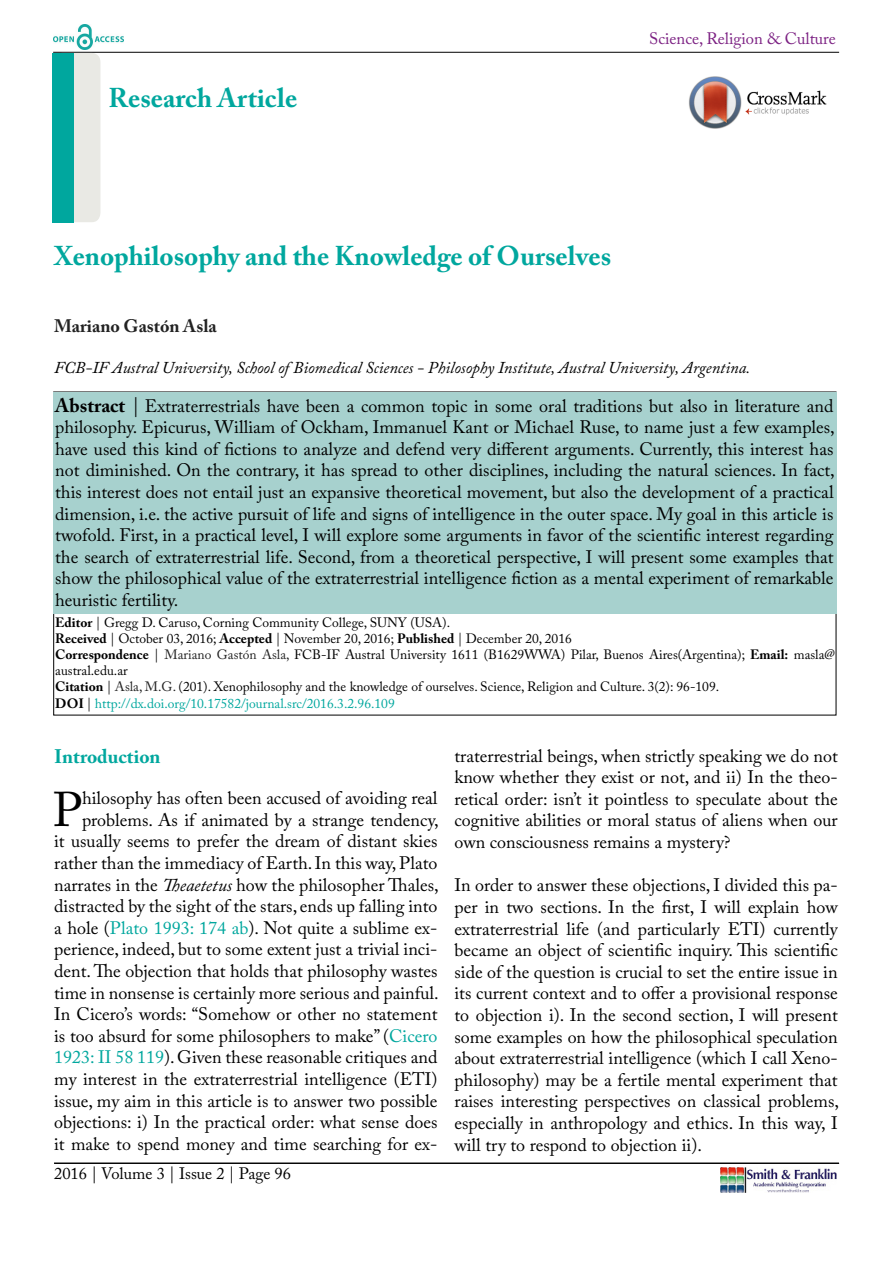
<style>
.page{position:relative;width:893px;height:1263px;background:#fff}
.page>*{position:absolute;margin:0;border:0;box-sizing:border-box;transform-origin:0 0}
.t1{font:48.45px "Adobe Caslon Pro";color:#000}
.t2{font:700 27px "Adobe Caslon Pro";color:#00a79e}
.t3{font:700 19.5px "Adobe Caslon Pro";color:#00a79e}
.t4{font:18px/21.6px "Adobe Caslon Pro";color:#000;text-align:justify}
.t5{font:700 18px "Adobe Caslon Pro";color:#222}
.t6{font:italic 16.5px "Adobe Caslon Pro";color:#000}
.t7{font:16.5px "Adobe Caslon Pro";color:#000}
.t8{font:16.5px "Adobe Caslon Pro";color:#7c2183}
.t9{font:13.5px/16.2px "Adobe Caslon Pro";color:#000}
.s1{font-weight:700;font-size:19.5px}
.s2{font-size:19.5px}
.s3{font-weight:700}
.s4{color:#222}
.s5{color:#00a79e}
.s6{font-style:italic}
</style>
<div class="page">
<hr style="left:53px;top:52px;width:786px;height:1px;background:#000">
<img style="left:720px;top:1167px;width:117px;height:25px">
<img style="left:53px;top:25px;width:71px;height:24px">
<div style="left:53px;top:392px;width:783px;height:221px;background:#a7d1ce"></div>
<div style="left:54px;top:53px;width:46px;height:169px;background:#e9e9e4;border-radius:9px"></div>
<hr style="left:54px;top:1163px;width:785px;height:1px;background:#000">
<div style="left:53px;top:53px;width:21px;height:169px;background:#00a79e"></div>
<img style="left:689px;top:77px;width:138px;height:52px">
<h2 class="t2" style="left:108px;top:82px;width:190px">Research Article</h2>
<p class="t8" style="left:649px;top:29px;width:188px">Science, Religion &amp; Culture</p>
<h2 class="t2" style="left:54px;top:240px;width:559px">Xenophilosophy and the Knowledge of Ourselves</h2>
<p class="t5" style="left:54px;top:315px;width:164px">Mariano Gastón Asla</p>
<p class="t6" style="left:54px;top:358px;width:698px">FCB-IF Austral University, School of Biomedical Sciences - Philosophy Institute, Austral University, Argentina.</p>
<p class="t4" style="left:55px;top:394px;width:781px"><span class="s1">Abstract</span> <span class="s2">|</span> Extraterrestrials have been a common topic in some oral traditions but also in literature and philosophy. Epicurus, William of Ockham, Immanuel Kant or Michael Ruse, to name just a few examples, have used this kind of fictions to analyze and defend very different arguments. Currently, this interest has not diminished. On the contrary, it has spread to other disciplines, including the natural sciences. In fact, this interest does not entail just an expansive theoretical movement, but also the development of a practical dimension, i.e. the active pursuit of life and signs of intelligence in the outer space. My goal in this article is twofold. First, in a practical level, I will explore some arguments in favor of the scientific interest regarding the search of extraterrestrial life. Second, from a theoretical perspective, I will present some examples that show the philosophical value of the extraterrestrial intelligence fiction as a mental experiment of remarkable heuristic fertility.</p>
<p class="t9" style="left:55px;top:614px;width:781px"><span class="s3">Editor</span> | Gregg D. Caruso, Corning Community College, SUNY (USA).<br><span class="s3">Received</span> | October 03, 2016; <span class="s3">Accepted</span> | November 20, 2016; <span class="s3">Published</span> | December 20, 2016<br><span class="s3">Correspondence</span> | <span class="s4">Mariano Gastón Asla,</span> FCB-IF Austral University 1611 (B1629WWA) Pilar, Buenos Aires(Argentina); <span class="s3">Email:</span> masla@ austral.edu.ar<br><span class="s3">Citation</span> | <span class="s4">Asla, M.G.</span> (201). Xenophilosophy and the knowledge of ourselves. Science, Religion and Culture. 3(2): 96-109.<br><span class="s3">DOI</span> | <span class="s5">http://dx.doi.org/10.17582/journal.src/2016.3.2.96.109</span></p>
<p class="t3" style="left:54px;top:745px;width:108px">Introduction</p>
<h1 class="t1" style="left:53px;top:781px;width:31px">P</h1>
<p class="t4" style="left:54px;top:787px;width:386px;text-align:right">hilosophy has often been accused of avoiding real problems. As if animated by a strange tendency,<br>it usually seems to prefer the dream of distant skies rather than the immediacy of Earth. In this way, Plato narrates in the <span class="s6">Theaetetus</span> how the philosopher Thales, distracted by the sight of the stars, ends up falling into a hole (<span class="s5">Plato 1993: 174 ab</span>). Not quite a sublime ex&shy;perience, indeed, but to some extent just a trivial inci&shy;dent. The objection that holds that philosophy wastes time in nonsense is certainly more serious and painful.<br>In Cicero’s words: “Somehow or other no statement is too absurd for some philosophers to make” (<span class="s5">Cicero 1923: II 58 119</span>). Given these reasonable critiques and my interest in the extraterrestrial intelligence (ETI) issue, my aim in this article is to answer two possible objections: i) In the practical order: what sense does it make to spend money and time searching for ex-</p>
<p class="t7" style="left:54px;top:1164px;width:238px">2016 | Volume 3 | Issue 2 | Page 96</p>
<p class="t4" style="left:454px;top:745px;width:385px">traterrestrial beings, when strictly speaking we do not know whether they exist or not, and ii) In the theo&shy;retical order: isn’t it pointless to speculate about the cognitive abilities or moral status of aliens when our own consciousness remains a mystery?</p>
<p class="t4" style="left:454px;top:874px;width:386px">In order to answer these objections, I divided this pa&shy;per in two sections. In the first, I will explain how extraterrestrial life (and particularly ETI) currently became an object of scientific inquiry. This scientific side of the question is crucial to set the entire issue in its current context and to offer a provisional response to objection i). In the second section, I will present some examples on how the philosophical speculation about extraterrestrial intelligence (which I call Xeno&shy;philosophy) may be a fertile mental experiment that raises interesting perspectives on classical problems, especially in anthropology and ethics. In this way, I will try to respond to objection ii).</p>
</div>
